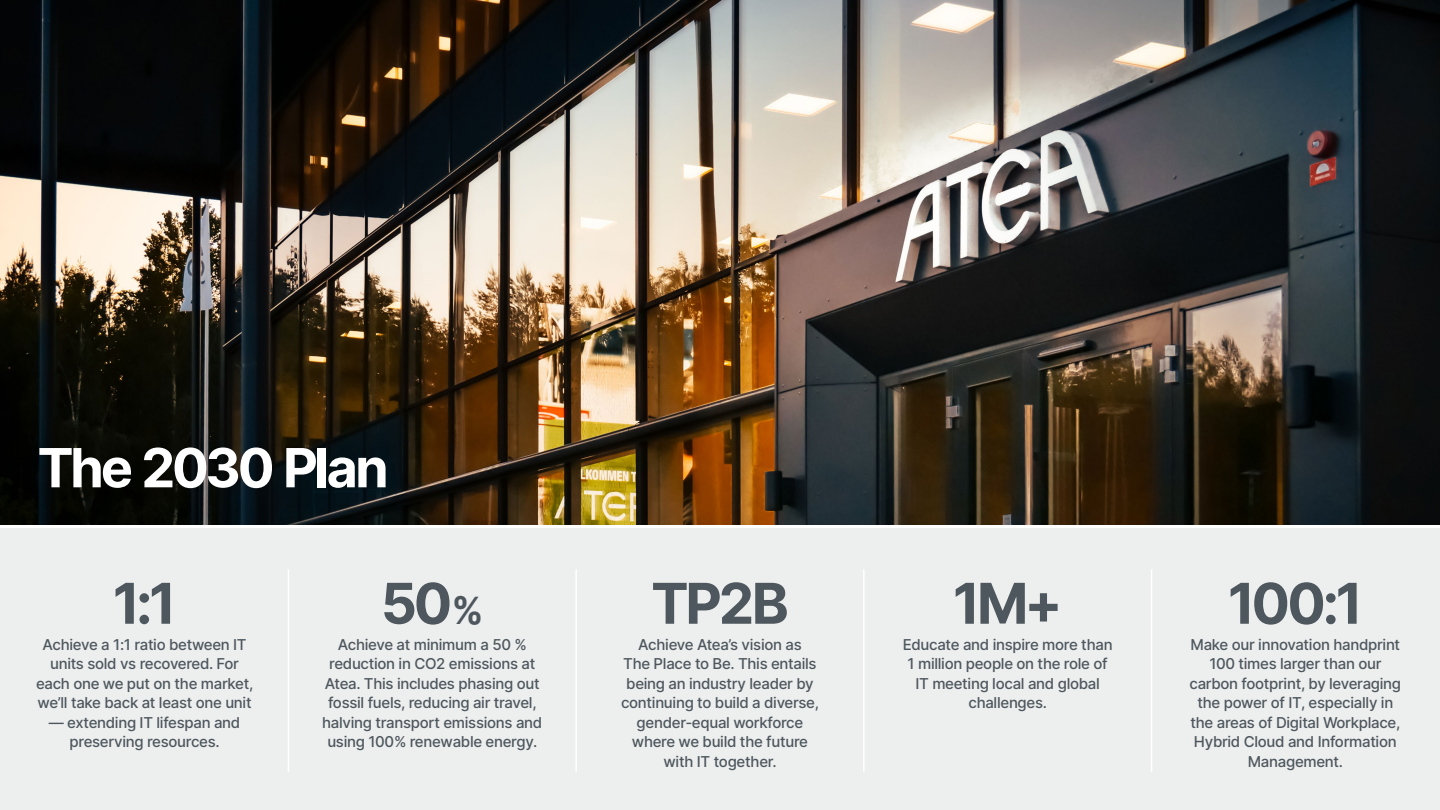
<style>
.page{position:relative;width:1440px;height:810px;background:#fff}
.page>*{position:absolute;margin:0;border:0;box-sizing:border-box;transform-origin:0 0}
.t1{font:700 56.25px "Inter";letter-spacing:-.06em;color:#4d575d}
.t2{font:700 54px "Inter";letter-spacing:-.06em;color:#fff}
.t3{font:500 15px/19.5px "Inter";letter-spacing:-.02em;color:#4d575d;text-align:center}
.s1{font-size:37.5px}
</style>
<div class="page">
<div style="left:0;top:528px;width:1440px;height:282px;background:#edeeee"></div>
<img style="left:0;top:0;width:1440px;height:524px">
<hr style="left:288px;top:569px;width:1px;height:203px;background:#fff">
<hr style="left:575px;top:569px;width:2px;height:203px;background:#fff">
<hr style="left:863px;top:569px;width:2px;height:203px;background:#fff">
<hr style="left:1151px;top:569px;width:1px;height:203px;background:#fff">
<p class="t2" style="left:38px;top:428px;width:353px">The 2030 Plan</p>
<p class="t1" style="left:113px;top:562px;width:65px">1:1</p>
<p class="t3" style="left:36px;top:634px;width:219px">Achieve a 1:1 ratio between IT units sold vs recovered. For each one we put on the market, we’ll take back at least one unit</p>
<p class="t3" style="left:49px;top:712px;width:193px">— extending IT lifespan and preserving resources.</p>
<p class="t1" style="left:381px;top:562px;width:104px">50<span class="s1">%</span></p>
<p class="t3" style="left:322px;top:634px;width:222px">Achieve at minimum a 50 % reduction in CO2 emissions at<br>Atea. This includes phasing out fossil fuels, reducing air travel, halving transport emissions and using 100% renewable energy.</p>
<p class="t1" style="left:651px;top:562px;width:139px">TP2B</p>
<p class="t3" style="left:638px;top:634px;width:165px">Achieve Atea’s vision as</p>
<p class="t3" style="left:621px;top:654px;width:200px">The Place to Be. This entails being an industry leader by continuing to build a diverse, gender-equal workforce</p>
<p class="t3" style="left:632px;top:732px;width:178px">where we build the future</p>
<p class="t3" style="left:664px;top:751px;width:115px">with IT together.</p>
<p class="t1" style="left:953px;top:562px;width:111px">1M+</p>
<p class="t3" style="left:903px;top:634px;width:211px">Educate and inspire more than<br>1 million people on the role of<br>IT meeting local and global challenges.</p>
<p class="t1" style="left:1228px;top:562px;width:137px">100:1</p>
<p class="t3" style="left:1190px;top:634px;width:213px">Make our innovation handprint<br>100 times larger than our carbon footprint, by leveraging the power of IT, especially in the areas of Digital Workplace,<br>Hybrid Cloud and Information<br>Management.</p>
</div>
